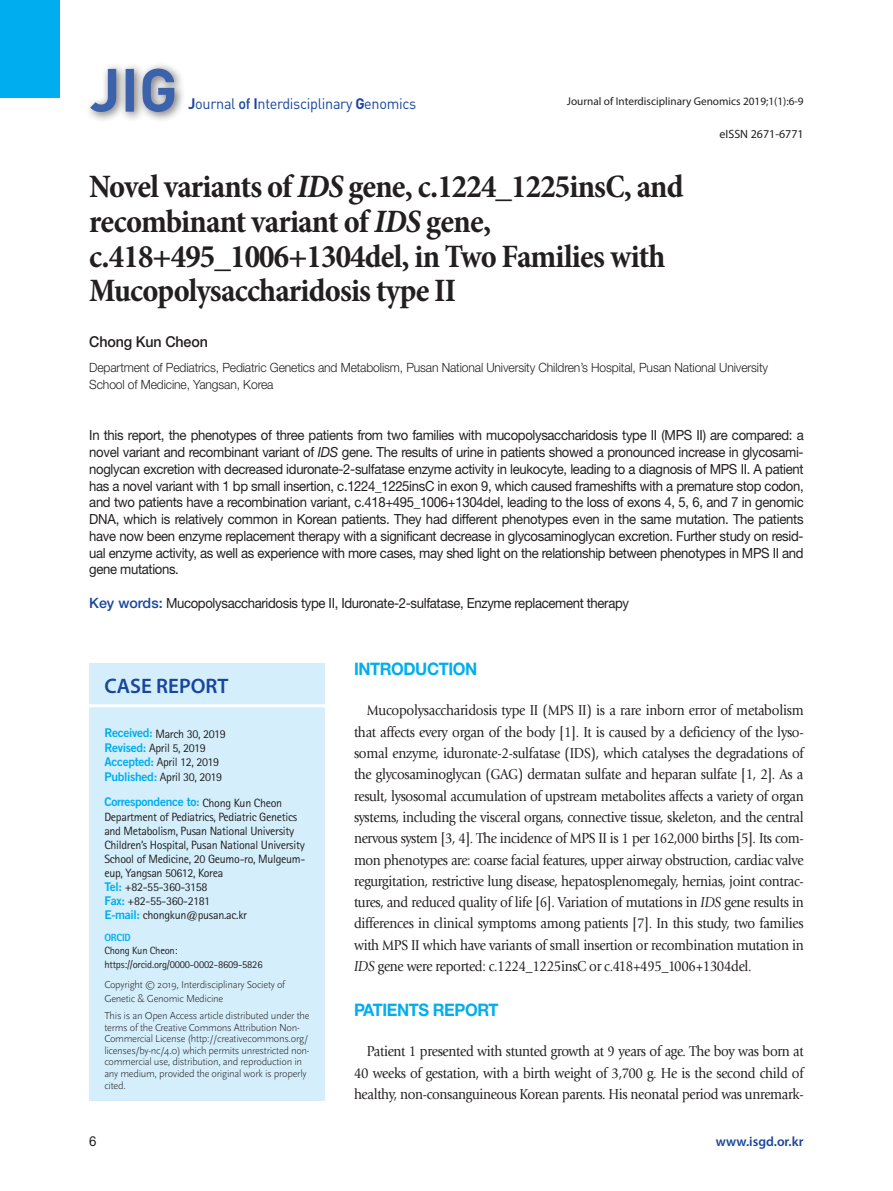
<style>
.page{position:relative;width:893px;height:1191px;background:#fff}
.page>*{position:absolute;margin:0;border:0;box-sizing:border-box;transform-origin:0 0}
.제목{font:700 condensed 33px/34.7px "Minion Pro";letter-spacing:-.025em;color:#231f20}
.t1{font:600 21px "Myriad Pro";color:#18469d}
.본문_대제목{font:700 17.25px "Helvetica Neue LT Std";letter-spacing:-.025em;color:#00aeef;scale:.95 1}
.본문{font:15px/21.3px "Giovanni Std";letter-spacing:-.025em;color:#231f20;text-align:justify;scale:.9 1}
.t2{font:15px "DIN Pro";letter-spacing:-.02em;color:#18469d;scale:.96 1}
.저자{font:500 15px "Helvetica Neue LT Std";letter-spacing:-.01em;color:#231f20;scale:.95 1}
.초록{font:13.95px/16.8px "Helvetica Neue LT Std";letter-spacing:-.025em;color:#231f20;text-align:justify;scale:.94 1}
.t3{font:13.8px "Helvetica Neue LT Std";color:#231f20;scale:.95 1}
.t4{font:600 13.5px "Myriad Pro";color:#18469d}
.저자소속{font:300 12.75px/16.6px "Helvetica Neue LT Std";letter-spacing:-.01em;color:#231f20;scale:.95 1}
.국문_교신저자{font:12px/14.1px "Rotis Sans Serif Std";letter-spacing:-.025em;color:#231f20}
.국문_교신저자-2{font:12px "Trade Gothic LT Std Bd 2";letter-spacing:-.025em;color:#00aeef}
.제목-2{font:12px "Myriad Pro";color:#231f20}
.doi{font:11.25px "Myriad Pro";color:#231f20}
.국문_저작권{font:300 10.5px/11.6px "Scala Sans";letter-spacing:-.025em;color:#231f20}
.국문_저작권-2{font:10.5px/13.5px "Rotis Sans Serif Std";letter-spacing:-.02em;color:#231f20}
.국문_저작권-3{font:800 10.5px "Rotis Sans Serif Std";letter-spacing:-.025em;color:#00aeef}
.s1{font-weight:700}
.s2{font-weight:500}
.s3{font-family:"Minion Pro Bold Cn It Capt";font-weight:400;font-stretch:normal}
.s4{font-style:italic}
.s5{font-weight:500;font-size:14.25px;color:#18469d}
.s6{font-family:"Trade Gothic LT Std Bd 2";color:#00aeef}
.s7{font-family:"Rotis Sans Serif Std";color:#231f20}
</style>
<div class="page">
<div style="left:84px;top:62px;width:101px;height:61px;background:#231f20;opacity:.79"></div>
<svg style="left:90px;top:69px;width:84px;height:43px"></svg>
<div style="left:0;top:0;width:60px;height:98px;background:#00aeef"></div>
<div style="left:89px;top:663px;width:236px;height:437px;background:#d4effb"></div>
<hr style="left:81px;top:704px;width:268px;height:3px;background:#fff">
<p class="t2" style="left:188px;top:93px;width:239px"><span class="s1">J</span>ournal <span class="s2">of</span> <span class="s1">I</span>nterdisciplinary <span class="s1">G</span>enomics</p>
<p class="doi" style="left:567px;top:95px;width:238px">Journal of Interdisciplinary Genomics 2019;1(1):6-9</p>
<p class="제목-2" style="left:720px;top:126px;width:86px">eISSN 2671-6771</p>
<p class="제목" style="left:89px;top:169px;width:596px">Novel variants of <span class="s3">IDS</span> gene, c.1224_1225insC, and recombinant variant of <span class="s3">IDS</span> gene, c.418+495_1006+1304del, in Two Families with Mucopolysaccharidosis type II</p>
<p class="저자" style="left:89px;top:332px;width:126px">Chong Kun Cheon</p>
<p class="저자소속" style="left:89px;top:359px;width:716px">Department of Pediatrics, Pediatric Genetics and Metabolism, Pusan National University Children’s Hospital, Pusan National University<br>School of Medicine, Yangsan, Korea</p>
<p class="초록" style="left:89px;top:427px;width:762px">In this report, the phenotypes of three patients from two families with mucopolysaccharidosis type II (MPS II) are compared: a novel variant and recombinant variant of <span class="s4">IDS</span> gene. The results of urine in patients showed a pronounced increase in glycosami&shy;noglycan excretion with decreased iduronate-2-sulfatase enzyme activity in leukocyte, leading to a diagnosis of MPS II. A patient has a novel variant with 1 bp small insertion, c.1224_1225insC in exon 9, which caused frameshifts with a premature stop codon, and two patients have a recombination variant, c.418+495_1006+1304del, leading to the loss of exons 4, 5, 6, and 7 in genomic DNA, which is relatively common in Korean patients. They had different phenotypes even in the same mutation. The patients have now been enzyme replacement therapy with a significant decrease in glycosaminoglycan excretion. Further study on resid&shy;ual enzyme activity, as well as experience with more cases, may shed light on the relationship between phenotypes in MPS II and gene mutations.</p>
<p class="초록" style="left:89px;top:595px;width:576px"><span class="s5">Key words:</span> Mucopolysaccharidosis type II, Iduronate-2-sulfatase, Enzyme replacement therapy</p>
<p class="t1" style="left:104px;top:672px;width:126px">CASE REPORT</p>
<p class="국문_교신저자" style="left:104px;top:726px;width:123px"><span class="s6">Received:</span> March 30, 2019</p>
<p class="국문_교신저자" style="left:104px;top:740px;width:103px"><span class="s6">Revised:</span> April 5, 2019</p>
<p class="국문_교신저자" style="left:104px;top:755px;width:116px"><span class="s6">Accepted:</span> April 12, 2019</p>
<p class="국문_교신저자" style="left:104px;top:769px;width:119px"><span class="s6">Published:</span> April 30, 2019</p>
<p class="국문_교신저자-2" style="left:104px;top:794px;width:179px">Correspondence to: <span class="s7">Chong Kun Cheon</span></p>
<p class="국문_교신저자" style="left:104px;top:809px;width:203px">Department of Pediatrics, Pediatric Genetics and Metabolism, Pusan National University Children’s Hospital, Pusan National University School of Medicine, 20 Geumo-ro, Mulgeum&shy;eup, Yangsan 50612, Korea</p>
<p class="국문_교신저자" style="left:104px;top:880px;width:105px"><span class="s6">Tel:</span> +82-55-360-3158</p>
<p class="국문_교신저자" style="left:104px;top:894px;width:107px"><span class="s6">Fax:</span> +82-55-360-2181</p>
<p class="국문_교신저자" style="left:104px;top:908px;width:144px"><span class="s6">E-mail:</span> chongkun@pusan.ac.kr</p>
<p class="국문_저작권-3" style="left:104px;top:930px;width:28px">ORCID</p>
<p class="국문_저작권-2" style="left:104px;top:944px;width:160px">Chong Kun Cheon: https://orcid.org/0000-0002-8609-5826</p>
<p class="국문_저작권" style="left:104px;top:977px;width:182px;line-height:14.2px">Copyright © 2019, Interdisciplinary Society of<br>Genetic &amp; Genomic Medicine</p>
<p class="국문_저작권" style="left:104px;top:1010px;width:207px">This is an Open Access article distributed under the terms of the Creative Commons Attribution Non-Commercial License (http://creativecommons.org/ licenses/by-nc/4.0) which permits unrestricted non&shy;commercial use, distribution, and reproduction in any medium, provided the original work is properly cited.</p>
<p class="본문_대제목" style="left:354px;top:658px;width:131px">INTRODUCTION</p>
<p class="본문" style="left:354px;top:700px;width:501px;text-indent:13px">Mucopolysaccharidosis type II (MPS II) is a rare inborn error of metabolism that affects every organ of the body [1]. It is caused by a deficiency of the lyso&shy;somal enzyme, iduronate-2-sulfatase (IDS), which catalyses the degradations of the glycosaminoglycan (GAG) dermatan sulfate and heparan sulfate [1, 2]. As a result, lysosomal accumulation of upstream metabolites affects a variety of organ systems, including the visceral organs, connective tissue, skeleton, and the central nervous system [3, 4]. The incidence of MPS II is 1 per 162,000 births [5]. Its com&shy;mon phenotypes are: coarse facial features, upper airway obstruction, cardiac valve regurgitation, restrictive lung disease, hepatosplenomegaly, hernias, joint contrac&shy;tures, and reduced quality of life [6]. Variation of mutations in <span class="s4">IDS</span> gene results in differences in clinical symptoms among patients [7]. In this study, two families with MPS II which have variants of small insertion or recombination mutation in <span class="s4">IDS</span> gene were reported: c.1224_1225insC or c.418+495_1006+1304del.</p>
<p class="본문_대제목" style="left:354px;top:998px;width:154px">PATIENTS REPORT</p>
<p class="본문" style="left:354px;top:1041px;width:501px;text-indent:13px">Patient 1 presented with stunted growth at 9 years of age. The boy was born at 40 weeks of gestation, with a birth weight of 3,700 g. He is the second child of healthy, non-consanguineous Korean parents. His neonatal period was unremark-</p>
<p class="t3" style="left:89px;top:1133px;width:9px">6</p>
<p class="t4" style="left:716px;top:1133px;width:89px">www.isgd.or.kr</p>
</div>
